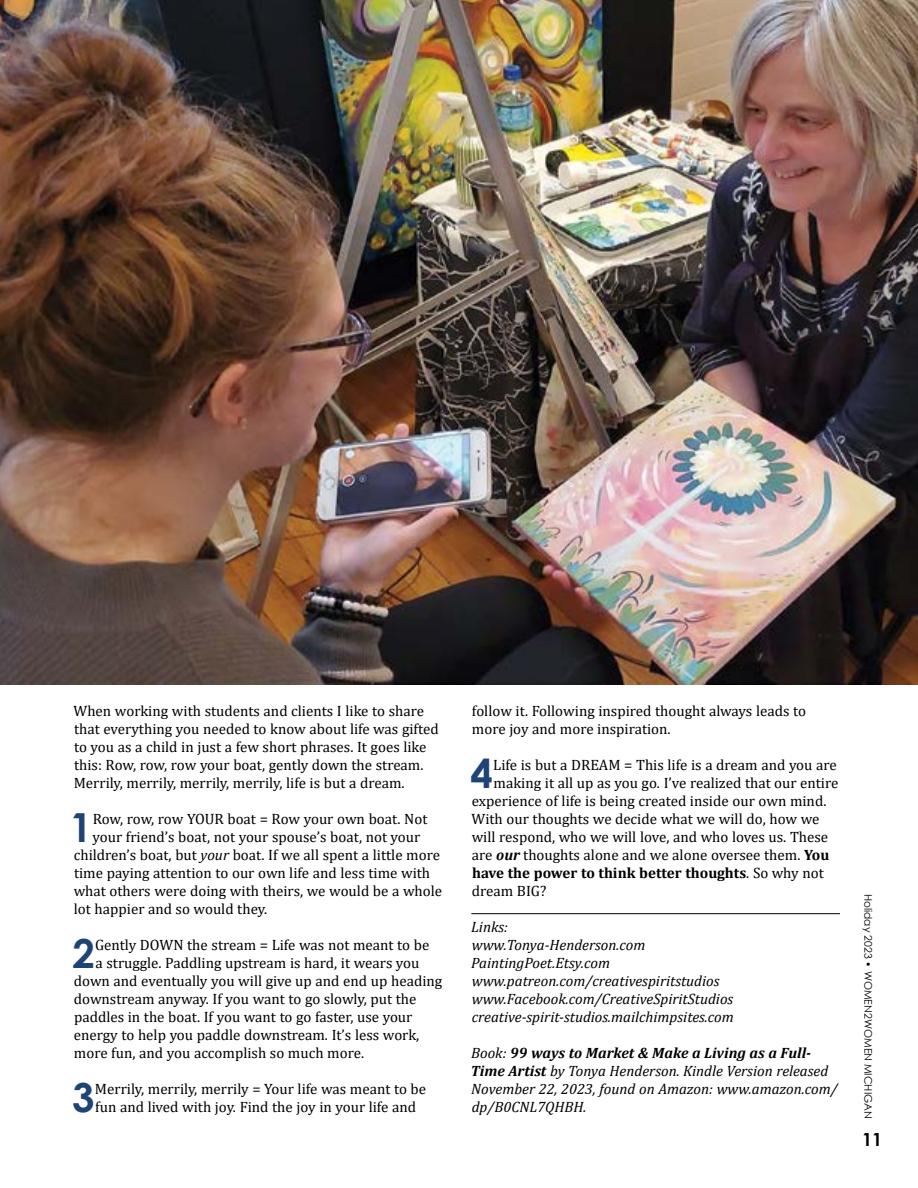
<style>
.page{position:relative;width:918px;height:1188px;background:#fff}
.page>*{position:absolute;margin:0;border:0;box-sizing:border-box;transform-origin:0 0}
.t1{font:700 40.05px "Century Gothic";color:#1e4376}
.t2{font:700 18px "Century Gothic";color:#000}
.t3{font:15px/18px "Cambria";color:#000}
.t4{font:italic 15px/18px "Cambria";color:#000}
.t5{font:700 15px "Cambria";color:#000}
.t6{font:10.5px "Century Gothic";color:#000}
.s1{font-style:italic}
.s2{font-weight:700;font-style:italic}
.s3{font-weight:700}
.s4{font-weight:400}
</style>
<div class="page">
<img style="left:0;top:0;width:918px;height:684px">
<hr style="left:471px;top:913px;width:369px;height:1px;background:#000">
<p class="t3" style="left:74px;top:702px;width:367px">When working with students and clients I like to share that everything you needed to know about life was gifted to you as a child in just a few short phrases. It goes like this: Row, row, row your boat, gently down the stream.<br>Merrily, merrily, merrily, merrily, life is but a dream.</p>
<h1 class="t1" style="left:70px;top:797px;width:24px">1</h1>
<p class="t3" style="left:93px;top:810px;width:336px">Row, row, row YOUR boat = Row your own boat. Not</p>
<p class="t3" style="left:93px;top:828px;width:329px">your friend’s boat, not your spouse’s boat, not your</p>
<p class="t3" style="left:74px;top:846px;width:368px">children’s boat, but <span class="s1">your</span> boat. If we all spent a little more</p>
<p class="t3" style="left:74px;top:864px;width:358px">time paying attention to our own life and less time with</p>
<p class="t3" style="left:74px;top:882px;width:370px">what others were doing with theirs, we would be a whole</p>
<p class="t3" style="left:74px;top:900px;width:195px">lot happier and so would they.</p>
<h1 class="t1" style="left:73px;top:923px;width:24px">2</h1>
<p class="t3" style="left:95px;top:936px;width:336px">Gently DOWN the stream = Life was not meant to be</p>
<p class="t3" style="left:96px;top:954px;width:325px">a struggle. Paddling upstream is hard, it wears you</p>
<p class="t3" style="left:74px;top:972px;width:370px">down and eventually you will give up and end up heading</p>
<p class="t3" style="left:74px;top:990px;width:344px">downstream anyway. If you want to go slowly, put the</p>
<p class="t3" style="left:74px;top:1008px;width:340px">paddles in the boat. If you want to go faster, use your</p>
<p class="t3" style="left:74px;top:1026px;width:347px">energy to help you paddle downstream. It’s less work,</p>
<p class="t3" style="left:74px;top:1044px;width:292px">more fun, and you accomplish so much more.</p>
<h1 class="t1" style="left:72px;top:1067px;width:24px">3</h1>
<p class="t3" style="left:95px;top:1080px;width:333px">Merrily, merrily, merrily = Your life was meant to be fun and lived with joy. Find the joy in your life and</p>
<p class="t3" style="left:472px;top:702px;width:336px">follow it. Following inspired thought always leads to more joy and more inspiration.</p>
<h1 class="t1" style="left:471px;top:743px;width:24px">4</h1>
<p class="t3" style="left:493px;top:756px;width:345px">Life is but a DREAM = This life is a dream and you are</p>
<p class="t3" style="left:494px;top:774px;width:346px">making it all up as you go. I’ve realized that our entire</p>
<p class="t3" style="left:472px;top:792px;width:356px">experience of life is being created inside our own mind.</p>
<p class="t3" style="left:472px;top:810px;width:350px">With our thoughts we decide what we will do, how we</p>
<p class="t3" style="left:472px;top:828px;width:358px">will respond, who we will love, and who loves us. These</p>
<p class="t3" style="left:472px;top:846px;width:359px">are <span class="s2">our</span> thoughts alone and we alone oversee them. <span class="s3">You</span></p>
<p class="t5" style="left:472px;top:862px;width:353px">have the power to think better thoughts<span class="s4">. So why not</span></p>
<p class="t3" style="left:472px;top:882px;width:76px">dream BIG?</p>
<p class="t4" style="left:471px;top:917px;width:264px">Links:<br>www.Tonya-Henderson.com<br>PaintingPoet.Etsy.com www.patreon.com/creativespiritstudios www.Facebook.com/CreativeSpiritStudios creative-spirit-studios.mailchimpsites.com</p>
<p class="t4" style="left:471px;top:1043px;width:369px">Book: <span class="s3">99 ways to Market &amp; Make a Living as a Full-Time Artist</span> by Tonya Henderson. Kindle Version released November 22, 2023, found on Amazon: www.amazon.com/ dp/B0CNL7QHBH.</p>
<p class="t6" style="left:876px;top:894px;width:226px;rotate:90deg">Holiday 2023 • WOMEN2WOMEN MICHIGAN</p>
<p class="t2" style="left:862px;top:1126px;width:22px">11</p>
</div>
